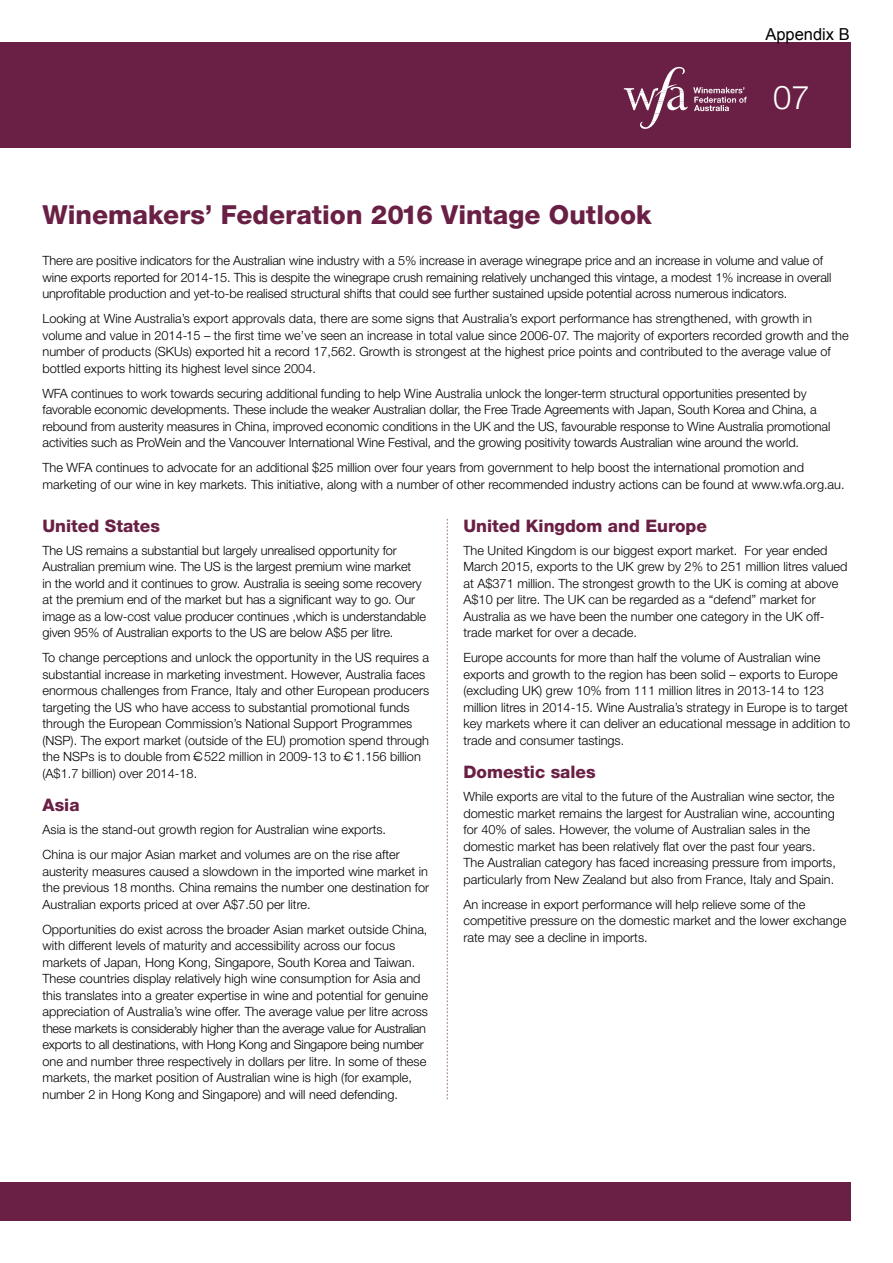
<style>
.page{position:relative;width:893px;height:1263px;background:#fff}
.page>*{position:absolute;margin:0;border:0;box-sizing:border-box;transform-origin:0 0}
.t1{font:300 32.7px "Helvetica Neue";color:#fff}
.t2{font:800 26.25px "Helvetica Neue";color:#6a2045}
.t3{font:800 17.25px "Helvetica Neue";color:#6a2045}
.t4{font:16.5px "Arial";color:#000}
.t5{font:300 12.75px/16.5px "Helvetica Neue";color:#000}
</style>
<div class="page">
<div style="left:0;top:1182px;width:850px;height:38px;background:#6a2045"></div>
<svg style="left:447px;top:519px;width:1px;height:580px"></svg>
<div style="left:0;top:43px;width:850px;height:105px;background:#6a2045"></div>
<svg style="left:624px;top:67px;width:123px;height:62px"></svg>
<p class="t4" style="left:765px;top:23px;width:86px">Appendix B</p>
<h2 class="t2" style="left:43px;top:199px;width:611px">Winemakers’ Federation 2016 Vintage Outlook</h2>
<h1 class="t1" style="left:773px;top:77px;width:38px">07</h1>
<p class="t5" style="left:43px;top:252px;width:790px">There are positive indicators for the Australian wine industry with a 5% increase in average winegrape price and an increase in volume and value of wine exports reported for 2014-15. This is despite the winegrape crush remaining relatively unchanged this vintage, a modest 1% increase in overall unprofitable production and yet-to-be realised structural shifts that could see further sustained upside potential across numerous indicators.</p>
<p class="t5" style="left:43px;top:310px;width:808px">Looking at Wine Australia’s export approvals data, there are some signs that Australia’s export performance has strengthened, with growth in volume and value in 2014-15 – the first time we’ve seen an increase in total value since 2006-07. The majority of exporters recorded growth and the number of products (SKUs) exported hit a record 17,562. Growth is strongest at the highest price points and contributed to the average value of bottled exports hitting its highest level since 2004.</p>
<p class="t5" style="left:43px;top:385px;width:789px">WFA continues to work towards securing additional funding to help Wine Australia unlock the longer-term structural opportunities presented by favorable economic developments. These include the weaker Australian dollar, the Free Trade Agreements with Japan, South Korea and China, a rebound from austerity measures in China, improved economic conditions in the UK and the US, favourable response to Wine Australia promotional activities such as ProWein and the Vancouver International Wine Festival, and the growing positivity towards Australian wine around the world.</p>
<p class="t5" style="left:43px;top:459px;width:804px">The WFA continues to advocate for an additional $25 million over four years from government to help boost the international promotion and marketing of our wine in key markets. This initiative, along with a number of other recommended industry actions can be found at www.wfa.org.au.</p>
<h3 class="t3" style="left:43px;top:516px;width:119px">United States</h3>
<p class="t5" style="left:43px;top:542px;width:385px">The US remains a substantial but largely unrealised opportunity for Australian premium wine. The US is the largest premium wine market<br>in the world and it continues to grow. Australia is seeing some recovery at the premium end of the market but has a significant way to go. Our image as a low-cost value producer continues ,which is understandable given 95% of Australian exports to the US are below A$5 per litre.</p>
<p class="t5" style="left:43px;top:649px;width:388px">To change perceptions and unlock the opportunity in the US requires a substantial increase in marketing investment. However, Australia faces enormous challenges from France, Italy and other European producers targeting the US who have access to substantial promotional funds through the European Commission’s National Support Programmes (NSP). The export market (outside of the EU) promotion spend through the NSPs is to double from C= 522 million in 2009-13 to C= 1.156 billion (A$1.7 billion) over 2014-18.</p>
<h3 class="t3" style="left:43px;top:795px;width:39px">Asia</h3>
<p class="t5" style="left:43px;top:817px;width:359px;line-height:25px">Asia is the stand-out growth region for Australian wine exports.<br>China is our major Asian market and volumes are on the rise after</p>
<p class="t5" style="left:43px;top:863px;width:388px;text-align:justify">austerity measures caused a slowdown in the imported wine market in the previous 18 months. China remains the number one destination for Australian exports priced at over A$7.50 per litre.</p>
<p class="t5" style="left:43px;top:921px;width:387px">Opportunities do exist across the broader Asian market outside China, with different levels of maturity and accessibility across our focus markets of Japan, Hong Kong, Singapore, South Korea and Taiwan.<br>These countries display relatively high wine consumption for Asia and this translates into a greater expertise in wine and potential for genuine appreciation of Australia’s wine offer. The average value per litre across these markets is considerably higher than the average value for Australian exports to all destinations, with Hong Kong and Singapore being number one and number three respectively in dollars per litre. In some of these markets, the market position of Australian wine is high (for example, number 2 in Hong Kong and Singapore) and will need defending.</p>
<h3 class="t3" style="left:463px;top:516px;width:245px">United Kingdom and Europe</h3>
<p class="t5" style="left:463px;top:542px;width:386px">The United Kingdom is our biggest export market. For year ended March 2015, exports to the UK grew by 2% to 251 million litres valued at A$371 million. The strongest growth to the UK is coming at above A$10 per litre. The UK can be regarded as a “defend” market for Australia as we have been the number one category in the UK off&shy;trade market for over a decade.</p>
<p class="t5" style="left:463px;top:649px;width:388px">Europe accounts for more than half the volume of Australian wine exports and growth to the region has been solid – exports to Europe (excluding UK) grew 10% from 111 million litres in 2013-14 to 123 million litres in 2014-15. Wine Australia’s strategy in Europe is to target key markets where it can deliver an educational message in addition to trade and consumer tastings.</p>
<h3 class="t3" style="left:463px;top:762px;width:134px">Domestic sales</h3>
<p class="t5" style="left:463px;top:788px;width:374px">While exports are vital to the future of the Australian wine sector, the domestic market remains the largest for Australian wine, accounting for 40% of sales. However, the volume of Australian sales in the domestic market has been relatively flat over the past four years.<br>The Australian category has faced increasing pressure from imports, particularly from New Zealand but also from France, Italy and Spain.</p>
<p class="t5" style="left:463px;top:896px;width:384px">An increase in export performance will help relieve some of the competitive pressure on the domestic market and the lower exchange rate may see a decline in imports.</p>
</div>
